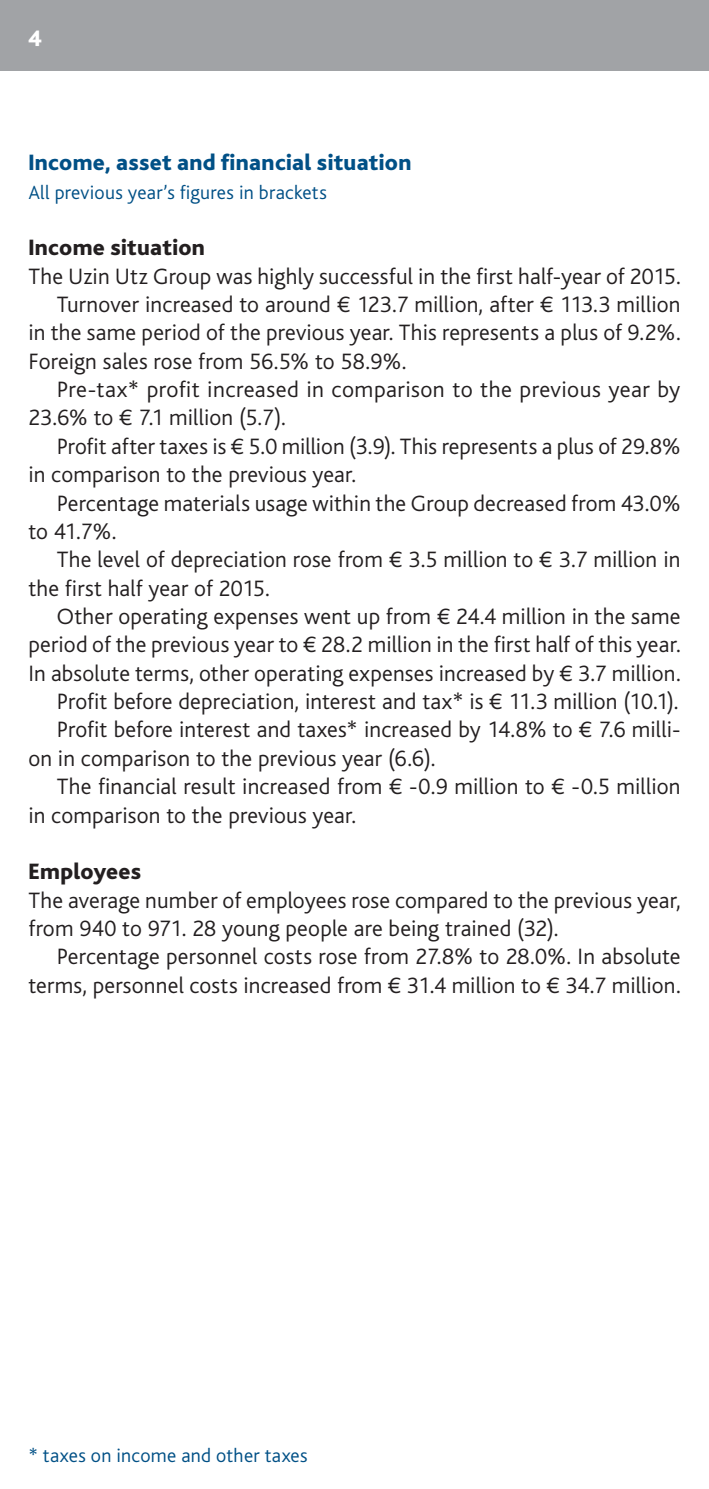
<style>
.page{position:relative;width:709px;height:1489px;background:#fff}
.page>*{position:absolute;margin:0;border:0;box-sizing:border-box;transform-origin:0 0}
.t1{font:300 23.25px/28.2px "Bliss";letter-spacing:.005em;color:#231f20}
.t2{font:800 23.25px "Bliss";letter-spacing:.015em;color:#015086}
.t3{font:800 23.25px "Bliss";letter-spacing:.01em;color:#231f20}
.t4{font:800 23.25px "Bliss";color:#fff}
.t5{font:300 20px "Bliss";letter-spacing:.01em;color:#015086}
</style>
<div class="page">
<div style="left:0;top:0;width:709px;height:71px;background:#a1a3a6"></div>
<p class="t4" style="left:28px;top:26px;width:15px">4</p>
<p class="t2" style="left:28px;top:150px;width:384px">Income, asset and financial situation</p>
<p class="t5" style="left:28px;top:181px;width:300px">All previous year’s figures in brackets</p>
<p class="t3" style="left:28px;top:235px;width:178px">Income situation</p>
<p class="t1" style="left:28px;top:262px;width:654px">The Uzin Utz Group was highly successful in the first half-year of 2015.</p>
<p class="t1" style="left:57px;top:291px;width:625px">Turnover increased to around € 123.7 million, after € 113.3 million</p>
<p class="t1" style="left:28px;top:319px;width:653px">in the same period of the previous year. This represents a plus of 9.2%.</p>
<p class="t1" style="left:28px;top:347px;width:379px">Foreign sales rose from 56.5% to 58.9%.</p>
<p class="t1" style="left:57px;top:376px;width:625px">Pre-tax* profit increased in comparison to the previous year by</p>
<p class="t1" style="left:28px;top:404px;width:259px">23.6% to € 7.1 million (5.7).</p>
<p class="t1" style="left:57px;top:432px;width:625px">Profit after taxes is € 5.0 million (3.9). This represents a plus of 29.8%</p>
<p class="t1" style="left:28px;top:461px;width:329px">in comparison to the previous year.</p>
<p class="t1" style="left:57px;top:489px;width:625px">Percentage materials usage within the Group decreased from 43.0%</p>
<p class="t1" style="left:28px;top:517px;width:90px">to 41.7%.</p>
<p class="t1" style="left:57px;top:546px;width:625px">The level of depreciation rose from € 3.5 million to € 3.7 million in</p>
<p class="t1" style="left:28px;top:574px;width:243px">the first half year of 2015.</p>
<p class="t1" style="left:57px;top:602px;width:625px">Other operating expenses went up from € 24.4 million in the same</p>
<p class="t1" style="left:28px;top:631px;width:653px">period of the previous year to € 28.2 million in the first half of this year.</p>
<p class="t1" style="left:28px;top:659px;width:653px">In absolute terms, other operating expenses increased by € 3.7 million.</p>
<p class="t1" style="left:57px;top:687px;width:623px">Profit before depreciation, interest and tax* is € 11.3 million (10.1).</p>
<p class="t1" style="left:57px;top:716px;width:625px">Profit before interest and taxes* increased by 14.8% to € 7.6 milli-</p>
<p class="t1" style="left:28px;top:744px;width:408px">on in comparison to the previous year (6.6).</p>
<p class="t1" style="left:57px;top:772px;width:625px">The financial result increased from € -0.9 million to € -0.5 million</p>
<p class="t1" style="left:28px;top:801px;width:329px">in comparison to the previous year.</p>
<p class="t3" style="left:28px;top:859px;width:114px">Employees</p>
<p class="t1" style="left:28px;top:886px;width:653px">The average number of employees rose compared to the previous year, from 940 to 971. 28 young people are being trained (32).</p>
<p class="t1" style="left:28px;top:942px;width:653px;text-align:right">Percentage personnel costs rose from 27.8% to 28.0%. In absolute terms, personnel costs increased from € 31.4 million to € 34.7 million.</p>
<p class="t5" style="left:28px;top:1444px;width:281px">* taxes on income and other taxes</p>
</div>
